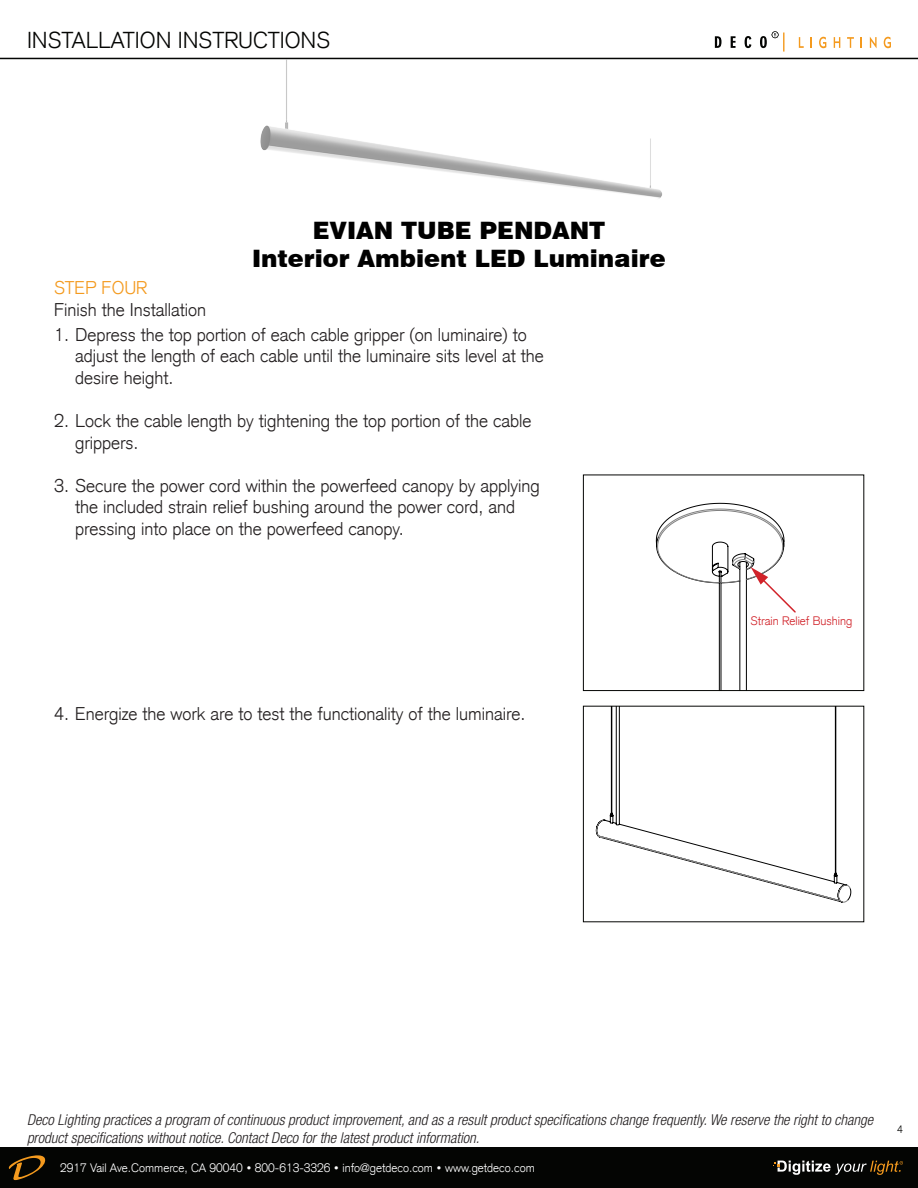
<style>
.page{position:relative;width:918px;height:1188px;background:#fff}
.page>*{position:absolute;margin:0;border:0;box-sizing:border-box;transform-origin:0 0}
.t1{font:900 24px/28.8px "Swiss 721 BT";color:#000;text-align:center}
.t2{font:300 22.5px "Akzidenz Grotesk CE";color:#040503}
.t3{font:300 18px/21.6px "Akzidenz Grotesk CE";color:#231f20}
.t4{font:300 18px "Akzidenz Grotesk CE";color:#f49a1e}
.t5{font:italic 300 condensed 15px/18px "Helvetica Neue LT Com";color:#231f20}
.t6{font:300 12px "Akzidenz Grotesk CE";color:#fff}
.t7{font:300 12px "Akzidenz Grotesk CE";color:#d1232a}
.t8{font:300 10.5px "Akzidenz Grotesk CE";color:#040503}
.s1{font-size:9px}
</style>
<div class="page">
<div style="left:0;top:1148px;width:918px;height:40px;background:#040503"></div>
<svg style="left:9px;top:1155px;width:37px;height:25px"></svg>
<svg style="left:773px;top:1161px;width:130px;height:14px"></svg>
<hr style="left:0;top:58px;width:918px;height:1px;background:#040503">
<svg style="left:715px;top:36px;width:7px;height:12px"></svg>
<svg style="left:731px;top:36px;width:5px;height:12px"></svg>
<svg style="left:745px;top:36px;width:6px;height:12px"></svg>
<svg style="left:799px;top:37px;width:5px;height:11px"></svg>
<svg style="left:810px;top:37px;width:2px;height:11px"></svg>
<svg style="left:819px;top:37px;width:7px;height:11px"></svg>
<svg style="left:834px;top:37px;width:6px;height:11px"></svg>
<svg style="left:847px;top:37px;width:7px;height:11px"></svg>
<svg style="left:870px;top:37px;width:7px;height:11px"></svg>
<svg style="left:884px;top:37px;width:7px;height:11px"></svg>
<svg style="left:760px;top:31px;width:25px;height:21px"></svg>
<img style="left:240px;top:59px;width:432px;height:140px">
<svg style="left:655px;top:502px;width:101px;height:187px"></svg>
<div style="left:583px;top:475px;width:281px;height:216px;border:1px solid #040503"></div>
<svg style="left:602px;top:708px;width:249px;height:190px"></svg>
<svg style="left:596px;top:820px;width:254px;height:82px"></svg>
<svg style="left:657px;top:509px;width:139px;height:105px"></svg>
<p class="t2" style="left:27px;top:25px;width:305px">INSTALLATION INSTRUCTIONS</p>
<p class="t4" style="left:54px;top:276px;width:95px">STEP FOUR</p>
<p class="t3" style="left:54px;top:298px;width:154px">Finish the Installation</p>
<h1 class="t1" style="left:252px;top:215px;width:415px">EVIAN TUBE PENDANT<br>Interior Ambient LED Luminaire</h1>
<p class="t3" style="left:75px;top:323px;width:470px;text-indent:-21px">1. Depress the top portion of each cable gripper (on luminaire) to adjust the length of each cable until the luminaire sits level at the desire height.</p>
<p class="t3" style="left:75px;top:410px;width:458px;text-indent:-21px">2. Lock the cable length by tightening the top portion of the cable grippers.</p>
<p class="t3" style="left:75px;top:475px;width:466px;text-indent:-21px">3. Secure the power cord within the powerfeed canopy by applying the included strain relief bushing around the power cord, and pressing into place on the powerfeed canopy.</p>
<p class="t3" style="left:54px;top:703px;width:473px">4. Energize the work are to test the functionality of the luminaire.</p>
<p class="t7" style="left:751px;top:614px;width:103px">Strain Relief Bushing</p>
<p class="t5" style="left:27px;top:1111px;width:848px">Deco Lighting practices a program of continuous product improvement, and as a result product specifications change frequently. We reserve the right to change product specifications without notice. Contact Deco for the latest product information.</p>
<p class="t6" style="left:60px;top:1160px;width:476px">2917 Vail Ave.Commerce, CA 90040 <span class="s1">•</span> 800-613-3326 <span class="s1">•</span> info@getdeco.com <span class="s1">•</span> www.getdeco.com</p>
<p class="t8" style="left:897px;top:1122px;width:7px">4</p>
</div>
